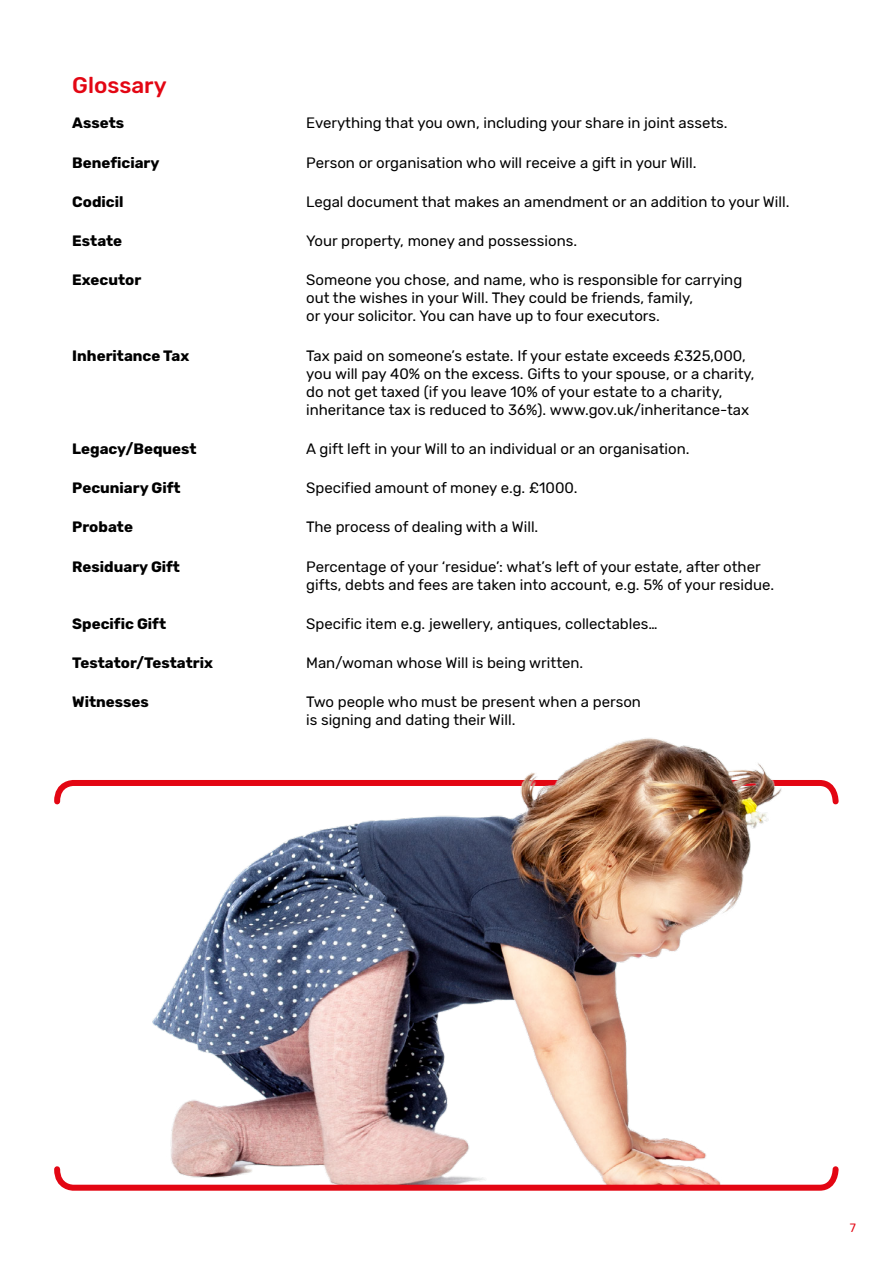
<style>
.page{position:relative;width:893px;height:1263px;background:#fff}
.page>*{position:absolute;margin:0;border:0;box-sizing:border-box;transform-origin:0 0}
.t1{font:500 22.5px "Rubik";color:#e30613}
.t2{font:15px/18px "Rubik";color:#000}
.t3{font:700 15px "Rubik";color:#000}
.t4{font:12px "Rubik";color:#e30613}
</style>
<div class="page">
<img style="left:54px;top:738px;width:785px;height:425px">
<svg style="left:54px;top:1163px;width:785px;height:28px"></svg>
<h1 class="t1" style="left:72px;top:73px;width:96px">Glossary</h1>
<p class="t3" style="left:72px;top:114px;width:53px">Assets</p>
<p class="t2" style="left:306px;top:115px;width:423px">Everything that you own, including your share in joint assets.</p>
<p class="t3" style="left:72px;top:154px;width:89px">Beneficiary</p>
<p class="t2" style="left:306px;top:154px;width:392px">Person or organisation who will receive a gift in your Will.</p>
<p class="t3" style="left:72px;top:193px;width:53px">Codicil</p>
<p class="t2" style="left:306px;top:193px;width:485px">Legal document that makes an amendment or an addition to your Will.</p>
<p class="t3" style="left:72px;top:232px;width:51px">Estate</p>
<p class="t2" style="left:306px;top:232px;width:272px">Your property, money and possessions.</p>
<p class="t3" style="left:72px;top:271px;width:70px">Executor</p>
<p class="t2" style="left:306px;top:272px;width:438px">Someone you chose, and name, who is responsible for carrying out the wishes in your Will. They could be friends, family,<br>or your solicitor. You can have up to four executors.</p>
<p class="t3" style="left:72px;top:347px;width:118px">Inheritance Tax</p>
<p class="t2" style="left:306px;top:347px;width:450px">Tax paid on someone’s estate. If your estate exceeds £325,000, you will pay 40% on the excess. Gifts to your spouse, or a charity, do not get taxed (if you leave 10% of your estate to a charity, inheritance tax is reduced to 36%). www.gov.uk/inheritance-tax</p>
<p class="t3" style="left:72px;top:440px;width:126px">Legacy/Bequest</p>
<p class="t2" style="left:306px;top:440px;width:385px">A gift left in your Will to an individual or an organisation.</p>
<p class="t3" style="left:72px;top:479px;width:110px">Pecuniary Gift</p>
<p class="t2" style="left:306px;top:479px;width:273px">Specified amount of money e.g. £1000.</p>
<p class="t3" style="left:72px;top:518px;width:62px">Probate</p>
<p class="t2" style="left:306px;top:519px;width:234px">The process of dealing with a Will.</p>
<p class="t3" style="left:72px;top:558px;width:109px">Residuary Gift</p>
<p class="t2" style="left:306px;top:558px;width:469px">Percentage of your ‘residue’: what’s left of your estate, after other gifts, debts and fees are taken into account, e.g. 5% of your residue.</p>
<p class="t3" style="left:72px;top:615px;width:95px">Specific Gift</p>
<p class="t2" style="left:306px;top:615px;width:353px">Specific item e.g. jewellery, antiques, collectables…</p>
<p class="t3" style="left:72px;top:654px;width:142px">Testator/Testatrix</p>
<p class="t2" style="left:306px;top:654px;width:279px">Man/woman whose Will is being written.</p>
<p class="t3" style="left:72px;top:693px;width:78px">Witnesses</p>
<p class="t2" style="left:306px;top:694px;width:336px">Two people who must be present when a person is signing and dating their Will.</p>
<p class="t4" style="left:850px;top:1221px;width:8px">7</p>
</div>
